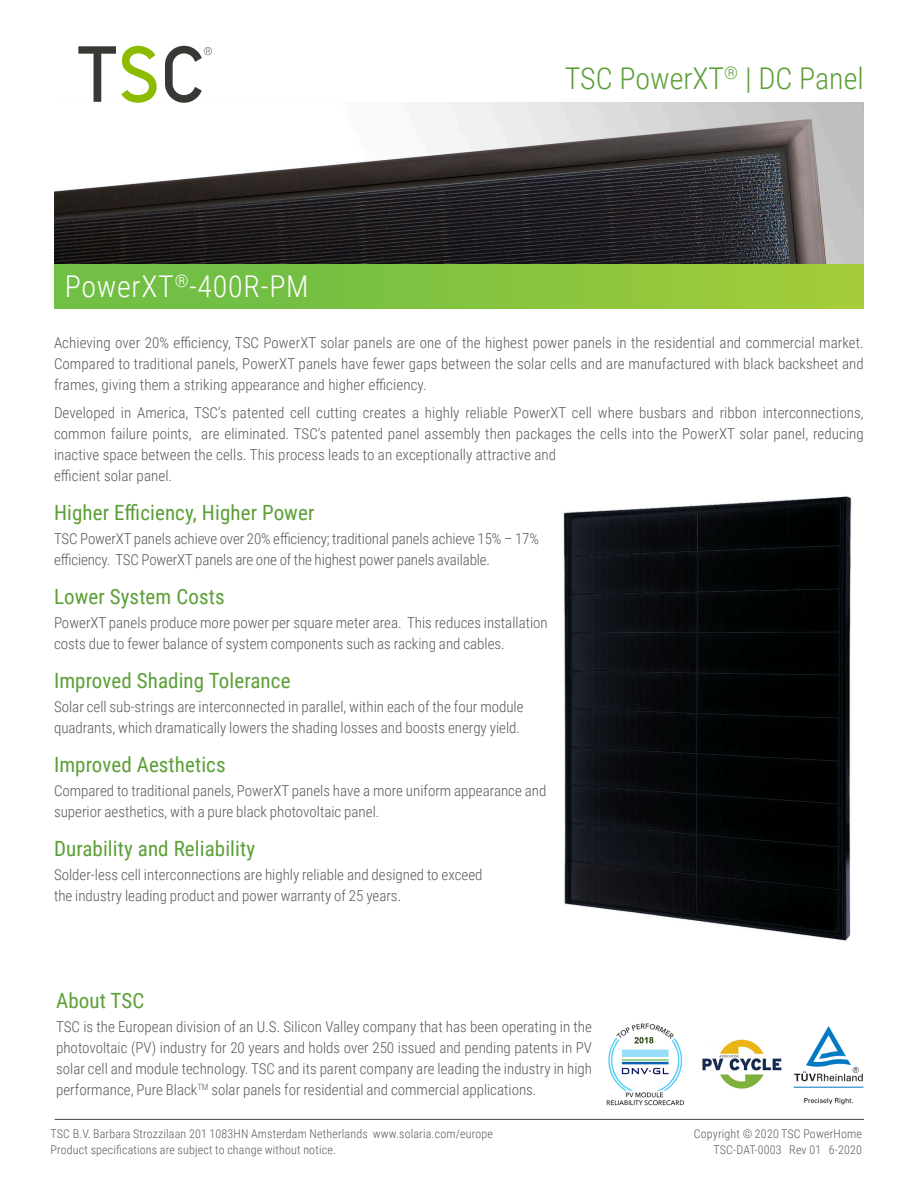
<style>
.page{position:relative;width:918px;height:1188px;background:#fff}
.page>*{position:absolute;margin:0;border:0;box-sizing:border-box;transform-origin:0 0}
.Headline_Green{font:300 30px "Roboto Condensed";color:#5b9f37}
.Headline_white_on_gr{font:300 30px "Roboto Condensed";letter-spacing:.025em;color:#fff}
.Subhead-green-14-no{font:21px "Roboto Condensed";letter-spacing:.005em;color:#5b9f37}
.Body_text_10_no_inde{font:300 15px/21px "Roboto Condensed";color:#57585a}
.Bottom_address{font:300 12px "Roboto Condensed";letter-spacing:.015em;color:#57585a}
</style>
<div class="page">
<hr style="left:55px;top:1119px;width:809px;height:1px;background:#57585a">
<div style="left:54px;top:260px;width:810px;height:48px;background:linear-gradient(to right,#67bc46,#a3cc39)"></div>
<img style="left:55px;top:103px;width:809px;height:160px">
<img style="left:793px;top:1026px;width:71px;height:79px">
<img style="left:702px;top:1039px;width:80px;height:50px">
<img style="left:606px;top:1023px;width:78px;height:83px">
<svg style="left:78px;top:46px;width:79px;height:57px"></svg>
<svg style="left:165px;top:46px;width:47px;height:57px"></svg>
<img style="left:563px;top:496px;width:289px;height:445px">
<p class="Headline_white_on_gr" style="left:65px;top:265px;width:246px">PowerXT<sup>®</sup>-400R-PM</p>
<p class="Headline_Green" style="left:565px;top:57px;width:300px">TSC PowerXT<sup>®</sup> | DC Panel</p>
<p class="Body_text_10_no_inde" style="left:54px;top:332px;width:811px;text-align:justify">Achieving over 20% efficiency, TSC PowerXT solar panels are one of the highest power panels in the residential and commercial market.<br>Compared to traditional panels, PowerXT panels have fewer gaps between the solar cells and are manufactured with black backsheet and frames, giving them a striking appearance and higher efficiency.</p>
<p class="Body_text_10_no_inde" style="left:54px;top:402px;width:811px">Developed in America, TSC’s patented cell cutting creates a highly reliable PowerXT cell where busbars and ribbon interconnections, common failure points, are eliminated. TSC’s patented panel assembly then packages the cells into the PowerXT solar panel, reducing inactive space between the cells. This process leads to an exceptionally attractive and<br>efficient solar panel.</p>
<p class="Subhead-green-14-no" style="left:54px;top:498px;width:262px">Higher Efficiency, Higher Power</p>
<p class="Body_text_10_no_inde" style="left:54px;top:528px;width:486px">TSC PowerXT panels achieve over 20% efficiency; traditional panels achieve 15% – 17% efficiency. TSC PowerXT panels are one of the highest power panels available.</p>
<p class="Subhead-green-14-no" style="left:54px;top:582px;width:172px">Lower System Costs</p>
<p class="Body_text_10_no_inde" style="left:54px;top:612px;width:495px">PowerXT panels produce more power per square meter area. This reduces installation costs due to fewer balance of system components such as racking and cables.</p>
<p class="Subhead-green-14-no" style="left:54px;top:666px;width:238px">Improved Shading Tolerance</p>
<p class="Body_text_10_no_inde" style="left:54px;top:696px;width:471px">Solar cell sub-strings are interconnected in parallel, within each of the four module quadrants, which dramatically lowers the shading losses and boosts energy yield.</p>
<p class="Subhead-green-14-no" style="left:54px;top:750px;width:173px">Improved Aesthetics</p>
<p class="Body_text_10_no_inde" style="left:54px;top:780px;width:494px">Compared to traditional panels, PowerXT panels have a more uniform appearance and superior aesthetics, with a pure black photovoltaic panel.</p>
<p class="Subhead-green-14-no" style="left:54px;top:834px;width:203px">Durability and Reliability</p>
<p class="Body_text_10_no_inde" style="left:54px;top:864px;width:430px">Solder-less cell interconnections are highly reliable and designed to exceed the industry leading product and power warranty of 25 years.</p>
<p class="Subhead-green-14-no" style="left:56px;top:986px;width:90px">About TSC</p>
<p class="Body_text_10_no_inde" style="left:56px;top:1016px;width:537px;text-align:justify">TSC is the European division of an U.S. Silicon Valley company that has been operating in the photovoltaic (PV) industry for 20 years and holds over 250 issued and pending patents in PV solar cell and module technology. TSC and its parent company are leading the industry in high performance, Pure Black<sup>TM</sup> solar panels for residential and commercial applications.</p>
<p class="Bottom_address" style="left:51px;top:1125px;width:444px">TSC B.V. Barbara Strozzilaan 201 1083HN Amsterdam Netherlands www.solaria.com/europe</p>
<p class="Bottom_address" style="left:694px;top:1125px;width:170px">Copyright © 2020 TSC PowerHome</p>
<p class="Bottom_address" style="left:51px;top:1142px;width:287px">Product specifications are subject to change without notice.</p>
<p class="Bottom_address" style="left:714px;top:1142px;width:150px">TSC-DAT-0003 Rev 01 6-2020</p>
</div>
